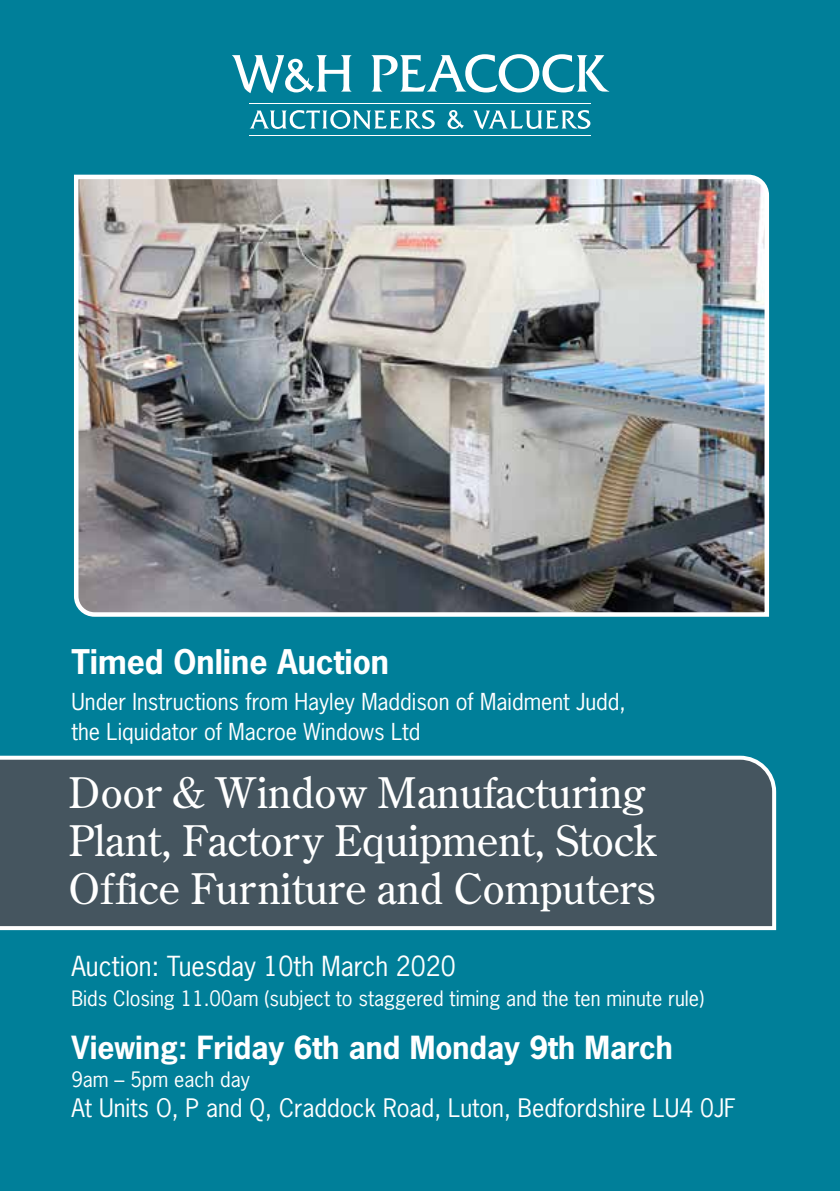
<style>
.page{position:relative;width:840px;height:1191px;background:#fff}
.page>*{position:absolute;margin:0;border:0;box-sizing:border-box;transform-origin:0 0}
.t1{font:42px/48px "Century Old Style Std";color:#fff}
.t2{font:700 32px "News Gothic Std";color:#fff}
.t3{font:700 30px "News Gothic Std";color:#fff}
.t4{font:26px "News Gothic Std";color:#fff}
.t5{font:24px "News Gothic Std";color:#fff}
.t6{font:22px/30px "News Gothic Std";color:#fff}
.t7{font:20px "News Gothic Std";color:#fff}
</style>
<div class="page">
<div style="left:0;top:0;width:839px;height:1191px;background:#007f99"></div>
<svg style="left:371px;top:54px;width:238px;height:38px"></svg>
<svg style="left:249px;top:110px;width:185px;height:19px"></svg>
<svg style="left:473px;top:110px;width:117px;height:19px"></svg>
<hr style="left:250px;top:103px;width:340px;height:1px;background:#fff">
<hr style="left:250px;top:135px;width:340px;height:1px;background:#fff">
<svg style="left:232px;top:55px;width:119px;height:38px"></svg>
<svg style="left:447px;top:110px;width:16px;height:19px"></svg>
<div style="left:0;top:755px;width:777px;height:176px;background:#45555f"></div>
<img style="left:74px;top:174px;width:696px;height:443px">
<h2 class="t2" style="left:71px;top:641px;width:319px">Timed Online Auction</h2>
<p class="t6" style="left:71px;top:686px;width:555px">Under Instructions from Hayley Maddison of Maidment Judd, the Liquidator of Macroe Windows Ltd</p>
<h1 class="t1" style="left:69px;top:768px;width:589px">Door &amp; Window Manufacturing<br>Plant, Factory Equipment, Stock<br>Office Furniture and Computers</h1>
<p class="t4" style="left:71px;top:949px;width:385px">Auction: Tuesday 10th March 2020</p>
<p class="t7" style="left:71px;top:985px;width:634px">Bids Closing 11.00am (subject to staggered timing and the ten minute rule)</p>
<h3 class="t3" style="left:71px;top:1027px;width:602px">Viewing: Friday 6th and Monday 9th March</h3>
<p class="t7" style="left:71px;top:1066px;width:180px">9am – 5pm each day</p>
<p class="t5" style="left:71px;top:1092px;width:665px">At Units O, P and Q, Craddock Road, Luton, Bedfordshire LU4 0JF</p>
</div>
